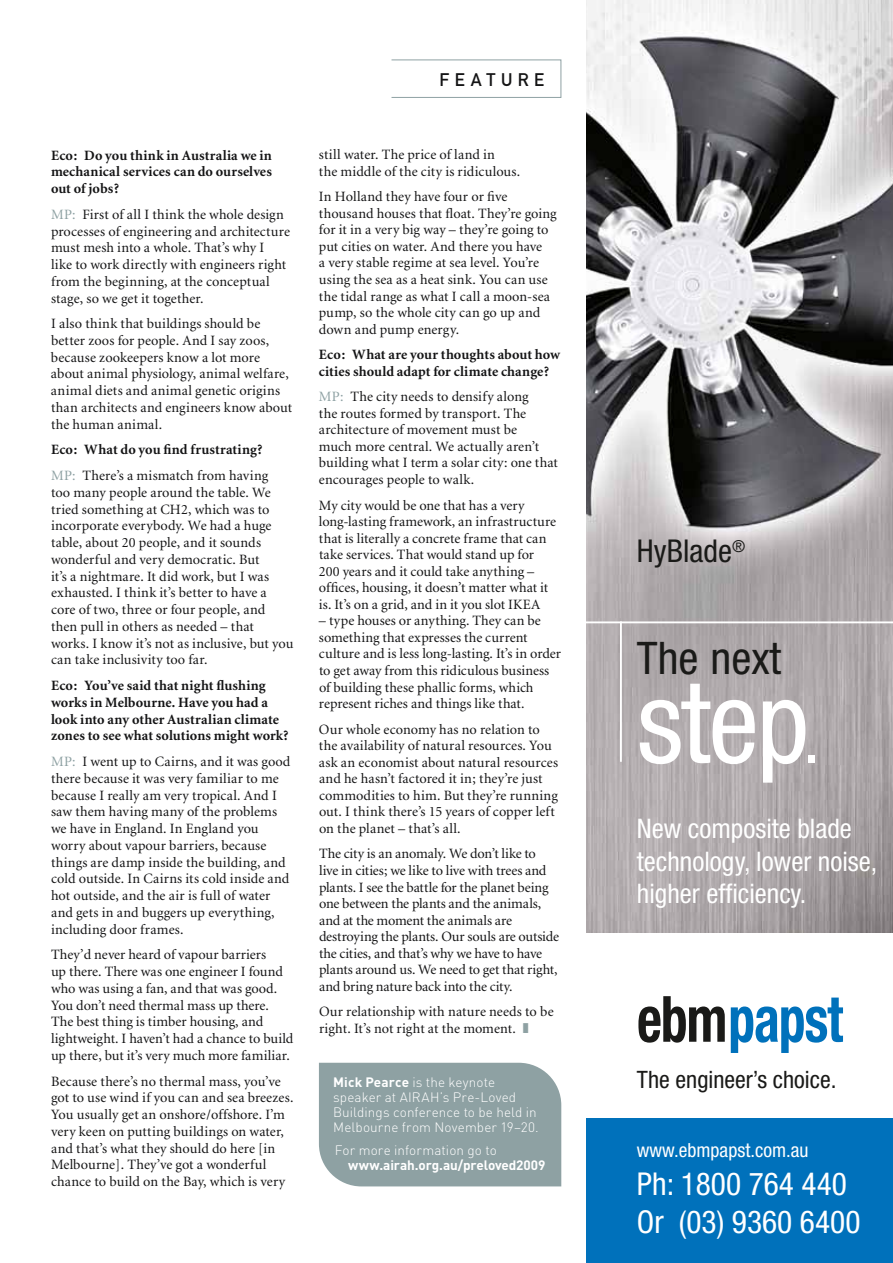
<style>
.page{position:relative;width:893px;height:1263px;background:#fff}
.page>*{position:absolute;margin:0;border:0;box-sizing:border-box;transform-origin:0 0}
.t1{font:condensed 114px "Helvetica Neue";color:#fff}
.t2{font:condensed 45px "Helvetica Neue";color:#1a1a18}
.t3{font:condensed 31.5px/37.8px "Helvetica Neue";color:#fff}
.t4{font:condensed 31.5px "Helvetica Neue";color:#1a1a18}
.t5{font:condensed 27px/32.4px "Helvetica Neue";color:#fff}
.t6{font:condensed 24px "Helvetica Neue";color:#1a1a18}
.t7{font:condensed 19.5px "Helvetica Neue";color:#fff}
.t8{font:18px "DIN Mittelschrift";letter-spacing:.31em;color:#141415}
.t9{font:14.25px/16.8px "Minion";letter-spacing:.005em;color:#141415}
.t10{font:700 14.25px/16.8px "Minion";letter-spacing:.005em;color:#141415}
.t11{font:300 13.5px/15px "DIN";letter-spacing:.01em;color:#fff}
.t12{font:700 13.5px "DIN";letter-spacing:-.01em;color:#fff}
.s1{color:#8ea1a3}
.s2{font-weight:400;color:#8ea1a3}
.s3{font-weight:400}
.s4{font-weight:700}
.s5{font-size:72px}
</style>
<div class="page">
<div style="left:391px;top:60px;width:170px;height:38px;border:1px solid #8ea1a3"></div>
<div style="left:319px;top:1063px;width:242px;height:123px;background:#8ea1a3"></div>
<div style="left:587px;top:1118px;width:306px;height:145px;background:#0071bb"></div>
<svg style="left:638px;top:996px;width:87px;height:47px"></svg>
<svg style="left:731px;top:997px;width:112px;height:56px"></svg>
<img style="left:587px;top:0;width:306px;height:933px">
<hr style="left:587px;top:621px;width:306px;height:2px;background:#fff">
<hr style="left:620px;top:621px;width:2px;height:141px;background:#fff">
<p class="t10" style="left:51px;top:147px;width:222px;text-align:justify">Eco: Do you think in Australia we in mechanical services can do ourselves out of jobs?</p>
<p class="t9" style="left:51px;top:206px;width:241px"><span class="s1">MP:</span> First of all I think the whole design processes of engineering and architecture must mesh into a whole. That’s why I<br>like to work directly with engineers right from the beginning, at the conceptual stage, so we get it together.</p>
<p class="t9" style="left:51px;top:316px;width:243px">I also think that buildings should be better zoos for people. And I say zoos, because zookeepers know a lot more about animal physiology, animal welfare, animal diets and animal genetic origins than architects and engineers know about the human animal.</p>
<p class="t10" style="left:51px;top:437px;width:219px;line-height:25.8px">Eco: What do you find frustrating?<br><span class="s2">MP:</span> <span class="s3">There’s a mismatch from having</span></p>
<p class="t9" style="left:51px;top:485px;width:244px">too many people around the table. We tried something at CH2, which was to incorporate everybody. We had a huge table, about 20 people, and it sounds wonderful and very democratic. But<br>it’s a nightmare. It did work, but I was exhausted. I think it’s better to have a core of two, three or four people, and then pull in others as needed – that works. I know it’s not as inclusive, but you can take inclusivity too far.</p>
<p class="t10" style="left:51px;top:678px;width:239px">Eco: You’ve said that night flushing works in Melbourne. Have you had a look into any other Australian climate zones to see what solutions might work?</p>
<p class="t9" style="left:51px;top:754px;width:241px"><span class="s1">MP:</span> I went up to Cairns, and it was good there because it was very familiar to me because I really am very tropical. And I saw them having many of the problems we have in England. In England you worry about vapour barriers, because things are damp inside the building, and cold outside. In Cairns its cold inside and hot outside, and the air is full of water and gets in and buggers up everything, including door frames.</p>
<p class="t9" style="left:51px;top:947px;width:244px">They’d never heard of vapour barriers<br>up there. There was one engineer I found who was using a fan, and that was good.<br>You don’t need thermal mass up there.<br>The best thing is timber housing, and lightweight. I haven’t had a chance to build up there, but it’s very much more familiar.</p>
<p class="t9" style="left:51px;top:1073px;width:244px">Because there’s no thermal mass, you’ve got to use wind if you can and sea breezes.<br>You usually get an onshore/offshore. I’m very keen on putting buildings on water, and that’s what they should do here [in Melbourne]. They’ve got a wonderful chance to build on the Bay, which is very</p>
<p class="t8" style="left:439px;top:69px;width:106px">FEATURE</p>
<p class="t9" style="left:319px;top:147px;width:203px">still water. The price of land in<br>the middle of the city is ridiculous.</p>
<p class="t9" style="left:319px;top:189px;width:239px">In Holland they have four or five thousand houses that float. They’re going for it in a very big way – they’re going to put cities on water. And there you have<br>a very stable regime at sea level. You’re using the sea as a heat sink. You can use the tidal range as what I call a moon-sea pump, so the whole city can go up and down and pump energy.</p>
<p class="t10" style="left:319px;top:347px;width:243px">Eco: What are your thoughts about how cities should adapt for climate change?</p>
<p class="t9" style="left:319px;top:389px;width:241px"><span class="s1">MP:</span> The city needs to densify along<br>the routes formed by transport. The architecture of movement must be<br>much more central. We actually aren’t building what I term a solar city: one that encourages people to walk.</p>
<p class="t9" style="left:319px;top:497px;width:239px">My city would be one that has a very long-lasting framework, an infrastructure that is literally a concrete frame that can take services. That would stand up for 200 years and it could take anything – offices, housing, it doesn’t matter what it is. It’s on a grid, and in it you slot IKEA</p>
<p class="t9" style="left:319px;top:613px;width:243px">– type houses or anything. They can be something that expresses the current culture and is less long-lasting. It’s in order to get away from this ridiculous business of building these phallic forms, which represent riches and things like that.</p>
<p class="t9" style="left:319px;top:721px;width:241px">Our whole economy has no relation to the availability of natural resources. You ask an economist about natural resources and he hasn’t factored it in; they’re just commodities to him. But they’re running out. I think there’s 15 years of copper left on the planet – that’s all.</p>
<p class="t9" style="left:319px;top:846px;width:241px">The city is an anomaly. We don’t like to<br>live in cities; we like to live with trees and plants. I see the battle for the planet being one between the plants and the animals, and at the moment the animals are destroying the plants. Our souls are outside the cities, and that’s why we have to have plants around us. We need to get that right, and bring nature back into the city.</p>
<p class="t9" style="left:319px;top:1004px;width:236px">Our relationship with nature needs to be right. It’s not right at the moment. <span class="s1">❚</span></p>
<p class="t11" style="left:333px;top:1074px;width:207px"><span class="s4">Mick Pearce</span> is the keynote speaker at AI RAH’s Pre-Loved<br>Buildings conference to be held in<br>Melbourne from November 19–20.</p>
<p class="t11" style="left:335px;top:1143px;width:164px">For more information go to</p>
<p class="t12" style="left:348px;top:1156px;width:199px">www.airah.org.au/preloved2009</p>
<h3 class="t4" style="left:637px;top:533px;width:110px">HyBlade<sup>®</sup></h3>
<h2 class="t2" style="left:637px;top:632px;width:146px">The next</h2>
<h1 class="t1" style="left:637px;top:656px;width:184px">step<span class="s5">.</span></h1>
<h3 class="t5" style="left:637px;top:812px;width:242px">New composite blade technology, lower noise, higher efficiency.</h3>
<h3 class="t6" style="left:637px;top:1065px;width:201px">The engineer’s choice.</h3>
<h3 class="t7" style="left:637px;top:1139px;width:173px">www.ebmpapst.com.au</h3>
<h3 class="t3" style="left:637px;top:1165px;width:225px">Ph: 1800 764 440<br>Or (03) 9360 6400</h3>
</div>
